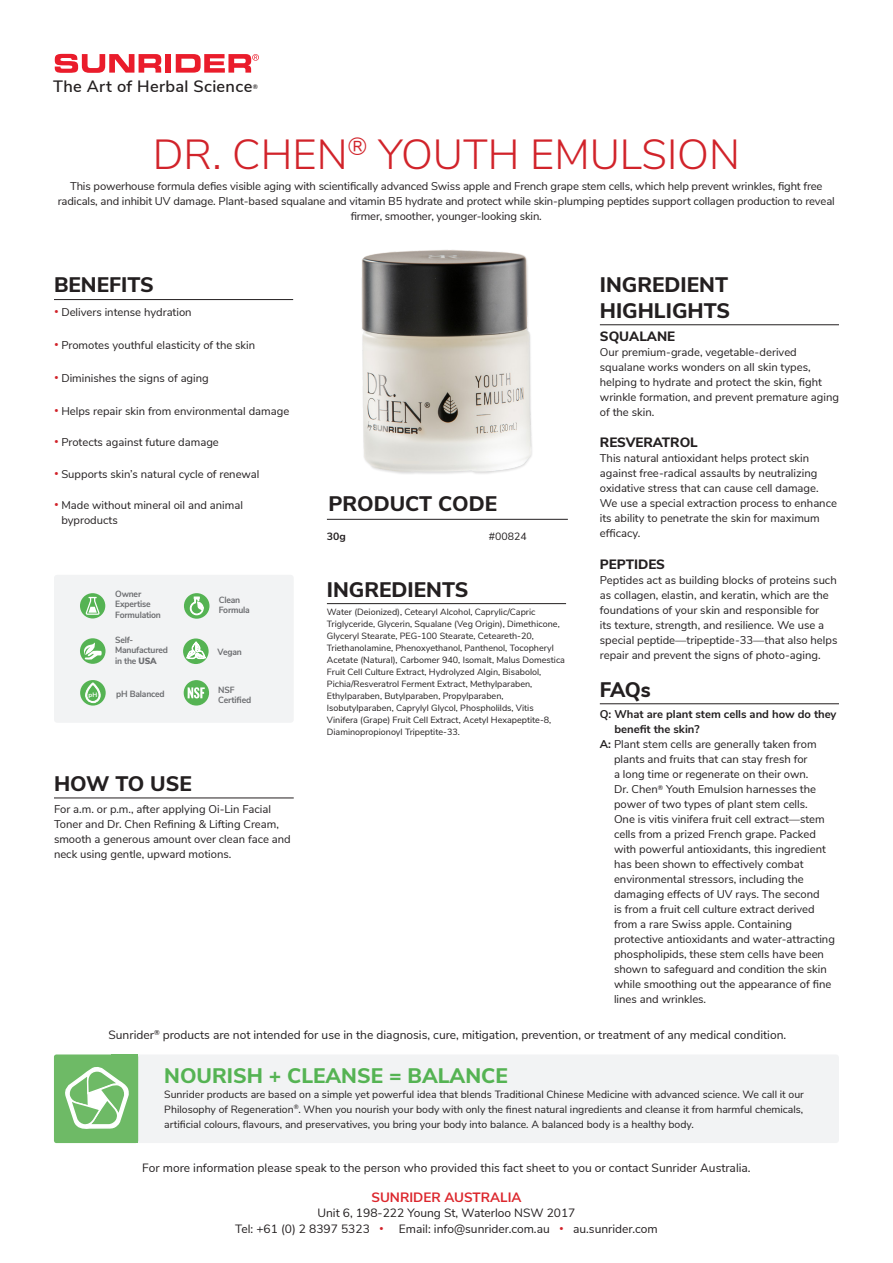
<style>
.page{position:relative;width:893px;height:1263px;background:#fff}
.page>*{position:absolute;margin:0;border:0;box-sizing:border-box;transform-origin:0 0}
.t1{font:300 42px "Nunito Sans";color:#d1232a}
.t2{font:800 21px/25.2px "Nunito Sans";color:#231f20}
.t3{font:800 21px "Nunito Sans";color:#55b353}
.t4{font:600 16.35px "Nunito Sans";letter-spacing:.02em;color:#231f20}
.t5{font:800 13.5px "Nunito Sans";color:#231f20}
.t6{font:700 13.5px "Nunito Sans";color:#dc272d}
.t7{font:12px/16.5px "Nunito Sans";color:#231f20}
.t8{font:11.25px/15px "Nunito Sans";color:#231f20}
.t9{font:700 11.25px/15px "Nunito Sans";color:#231f20}
.ProductName{font:10.5px/15px "Nunito Sans";color:#231f20;text-align:justify}
.ProductName-2{font:700 10.5px "Nunito Sans";color:#231f20}
.t10{font:9px/12px "Nunito Sans";color:#231f20}
.t11{font:700 9px/10.5px "Nunito Sans";letter-spacing:-.02em;color:#6c6d70;scale:.95 1}
.t12{font:700 6.45px "Nunito Sans";color:#fff}
.t13{font:600 6.45px "Nunito Sans";color:#231f20}
.s1{font-family:"Arvo";font-size:12px;color:#d1232a}
.s2{font-weight:900}
.s3{font-weight:700}
.s4{font-family:"Arvo";color:#d1232a}
</style>
<div class="page">
<svg style="left:55px;top:54px;width:106px;height:19px"></svg>
<div style="left:166px;top:54px;width:5px;height:19px;background:#ea1c2b"></div>
<svg style="left:176px;top:54px;width:83px;height:19px"></svg>
<div style="left:125px;top:1054px;width:714px;height:89px;background:#f2f3f4"></div>
<div style="left:54px;top:1054px;width:84px;height:89px;background:#6eba66"></div>
<svg style="left:64px;top:1054px;width:65px;height:75px"></svg>
<hr style="left:54px;top:299px;width:239px;height:1px;background:#231f20">
<hr style="left:54px;top:797px;width:240px;height:1px;background:#231f20">
<hr style="left:600px;top:324px;width:239px;height:1px;background:#231f20">
<hr style="left:600px;top:703px;width:239px;height:1px;background:#231f20">
<div style="left:54px;top:575px;width:240px;height:148px;background:#f2f3f4"></div>
<div style="left:80px;top:593px;width:25px;height:25px;background:#55b353;border-radius:50%"></div>
<svg style="left:86px;top:597px;width:14px;height:18px"></svg>
<svg style="left:80px;top:638px;width:26px;height:26px"></svg>
<svg style="left:82px;top:642px;width:20px;height:18px"></svg>
<div style="left:80px;top:680px;width:26px;height:25px;background:#55b353;border-radius:50%"></div>
<svg style="left:85px;top:682px;width:16px;height:21px"></svg>
<svg style="left:184px;top:680px;width:25px;height:26px"></svg>
<hr style="left:327px;top:603px;width:239px;height:1px;background:#231f20">
<div style="left:184px;top:593px;width:25px;height:26px;background:#55b353;border-radius:50%"></div>
<svg style="left:190px;top:597px;width:14px;height:18px"></svg>
<svg style="left:183px;top:638px;width:26px;height:26px"></svg>
<svg style="left:186px;top:642px;width:20px;height:22px"></svg>
<hr style="left:327px;top:519px;width:241px;height:1px;background:#231f20">
<div style="left:361px;top:250px;width:173px;height:224px;background:#231f20;opacity:.15"></div>
<img style="left:362px;top:250px;width:169px;height:221px">
<h3 class="t4" style="left:53px;top:75px;width:201px">The Art of Herbal Science</h3>
<p class="t13" style="left:253px;top:82px;width:7px">®</p>
<p class="t1" style="left:153px;top:123px;width:589px">DR. CHEN<sup>®</sup> YOUTH EMULSION</p>
<p class="t8" style="left:58px;top:178px;width:778px;text-align:center">This powerhouse formula defies visible aging with scientifically advanced Swiss apple and French grape stem cells, which help prevent wrinkles, fight free radicals, and inhibit UV damage. Plant-based squalane and vitamin B5 hydrate and protect while skin-plumping peptides support collagen production to reveal firmer, smoother, younger-looking skin.</p>
<p class="t2" style="left:54px;top:271px;width:101px">BENEFITS</p>
<p class="t8" style="left:54px;top:304px;width:139px"><span class="s1">•</span> Delivers intense hydration</p>
<p class="t8" style="left:54px;top:337px;width:203px"><span class="s1">•</span> Promotes youthful elasticity of the skin</p>
<p class="t8" style="left:54px;top:370px;width:156px"><span class="s1">•</span> Diminishes the signs of aging</p>
<p class="t8" style="left:54px;top:403px;width:237px"><span class="s1">•</span> Helps repair skin from environmental damage</p>
<p class="t8" style="left:54px;top:434px;width:166px"><span class="s1">•</span> Protects against future damage</p>
<p class="t8" style="left:54px;top:466px;width:207px"><span class="s1">•</span> Supports skin’s natural cycle of renewal</p>
<p class="t8" style="left:61px;top:497px;width:183px;text-indent:-7px"><span class="s1">•</span> Made without mineral oil and animal byproducts</p>
<p class="t12" style="left:89px;top:690px;width:10px">pH</p>
<p class="t11" style="left:115px;top:588px;width:50px">Owner<br>Expertise<br>Formulation</p>
<p class="t11" style="left:115px;top:634px;width:57px">Self-<br>Manufactured</p>
<p class="t11" style="left:115px;top:655px;width:45px">in the <span class="s2">USA</span></p>
<p class="t11" style="left:116px;top:688px;width:52px">pH Balanced</p>
<p class="t11" style="left:219px;top:594px;width:34px">Clean<br>Formula</p>
<p class="t11" style="left:218px;top:646px;width:27px">Vegan</p>
<p class="t11" style="left:218px;top:684px;width:19px">NSF</p>
<p class="t11" style="left:218px;top:694px;width:36px">Certified</p>
<p class="t2" style="left:54px;top:770px;width:139px">HOW TO USE</p>
<p class="t8" style="left:54px;top:800px;width:238px">For a.m. or p.m., after applying Oi-Lin Facial Toner and Dr. Chen Refining &amp; Lifting Cream, smooth a generous amount over clean face and neck using gentle, upward motions.</p>
<p class="t2" style="left:329px;top:489px;width:170px">PRODUCT CODE</p>
<p class="ProductName-2" style="left:327px;top:528px;width:20px">30g</p>
<p class="ProductName" style="left:489px;top:528px;width:39px">#00824</p>
<p class="t2" style="left:327px;top:575px;width:143px">INGREDIENTS</p>
<p class="t10" style="left:327px;top:605px;width:240px">Water (Deionized), Cetearyl Alcohol, Caprylic/Capric Triglyceride, Glycerin, Squalane (Veg Origin), Dimethicone, Glyceryl Stearate, PEG-100 Stearate, Ceteareth-20, Triethanolamine, Phenoxyethanol, Panthenol, Tocopheryl Acetate (Natural), Carbomer 940, Isomalt, Malus Domestica Fruit Cell Culture Extract, Hydrolyzed Algin, Bisabolol, Pichia/Resveratrol Ferment Extract, Methylparaben, Ethylparaben, Butylparaben, Propylparaben, Isobutylparaben, Caprylyl Glycol, Phospholilds, Vitis Vinifera (Grape) Fruit Cell Extract, Acetyl Hexapeptite-8, Diaminopropionoyl Tripeptite-33.</p>
<p class="t2" style="left:600px;top:271px;width:132px">INGREDIENT<br>HIGHLIGHTS</p>
<p class="t5" style="left:600px;top:326px;width:77px">SQUALANE</p>
<p class="t8" style="left:600px;top:344px;width:241px">Our premium-grade, vegetable-derived squalane works wonders on all skin types, helping to hydrate and protect the skin, fight wrinkle formation, and prevent premature aging of the skin.</p>
<p class="t5" style="left:600px;top:433px;width:100px">RESVERATROL</p>
<p class="t8" style="left:600px;top:450px;width:239px">This natural antioxidant helps protect skin against free-radical assaults by neutralizing oxidative stress that can cause cell damage.<br>We use a special extraction process to enhance its ability to penetrate the skin for maximum efficacy.</p>
<p class="t5" style="left:600px;top:554px;width:67px">PEPTIDES</p>
<p class="t8" style="left:600px;top:572px;width:239px">Peptides act as building blocks of proteins such as collagen, elastin, and keratin, which are the foundations of your skin and responsible for<br>its texture, strength, and resilience. We use a special peptide—tripeptide-33—that also helps repair and prevent the signs of photo-aging.</p>
<p class="t2" style="left:600px;top:676px;width:52px">FAQs</p>
<p class="t9" style="left:614px;top:706px;width:224px;text-indent:-15px">Q: What are plant stem cells and how do they benefit the skin?</p>
<p class="t8" style="left:614px;top:736px;width:222px;text-indent:-14px"><span class="s3">A:</span> Plant stem cells are generally taken from plants and fruits that can stay fresh for<br>a long time or regenerate on their own.<br>Dr. Chen<sup>®</sup> Youth Emulsion harnesses the power of two types of plant stem cells.<br>One is vitis vinifera fruit cell extract—stem cells from a prized French grape. Packed with powerful antioxidants, this ingredient has been shown to effectively combat environmental stressors, including the damaging effects of UV rays. The second<br>is from a fruit cell culture extract derived from a rare Swiss apple. Containing protective antioxidants and water-attracting phospholipids, these stem cells have been shown to safeguard and condition the skin while smoothing out the appearance of fine lines and wrinkles.</p>
<p class="t7" style="left:109px;top:1026px;width:679px">Sunrider<sup>®</sup> products are not intended for use in the diagnosis, cure, mitigation, prevention, or treatment of any medical condition.</p>
<h2 class="t3" style="left:164px;top:1060px;width:345px">NOURISH + CLEANSE = BALANCE</h2>
<p class="ProductName" style="left:164px;top:1086px;width:641px">Sunrider products are based on a simple yet powerful idea that blends Traditional Chinese Medicine with advanced science. We call it our Philosophy of Regeneration<sup>®</sup>. When you nourish your body with only the finest natural ingredients and cleanse it from harmful chemicals, artificial colours, flavours, and preservatives, you bring your body into balance. A balanced body is a healthy body.</p>
<p class="t7" style="left:142px;top:1159px;width:610px">For more information please speak to the person who provided this fact sheet to you or contact Sunrider Australia.</p>
<p class="t6" style="left:371px;top:1188px;width:152px">SUNRIDER AUSTRALIA</p>
<p class="t7" style="left:235px;top:1204px;width:342px;text-indent:82px">Unit 6, 198-222 Young St, Waterloo NSW 2017<br>Tel: +61 (0) 2 8397 5323 <span class="s4">•</span></p>
<p class="t7" style="left:399px;top:1220px;width:260px">Email: info@sunrider.com.au <span class="s4">•</span> au.sunrider.com</p>
</div>
